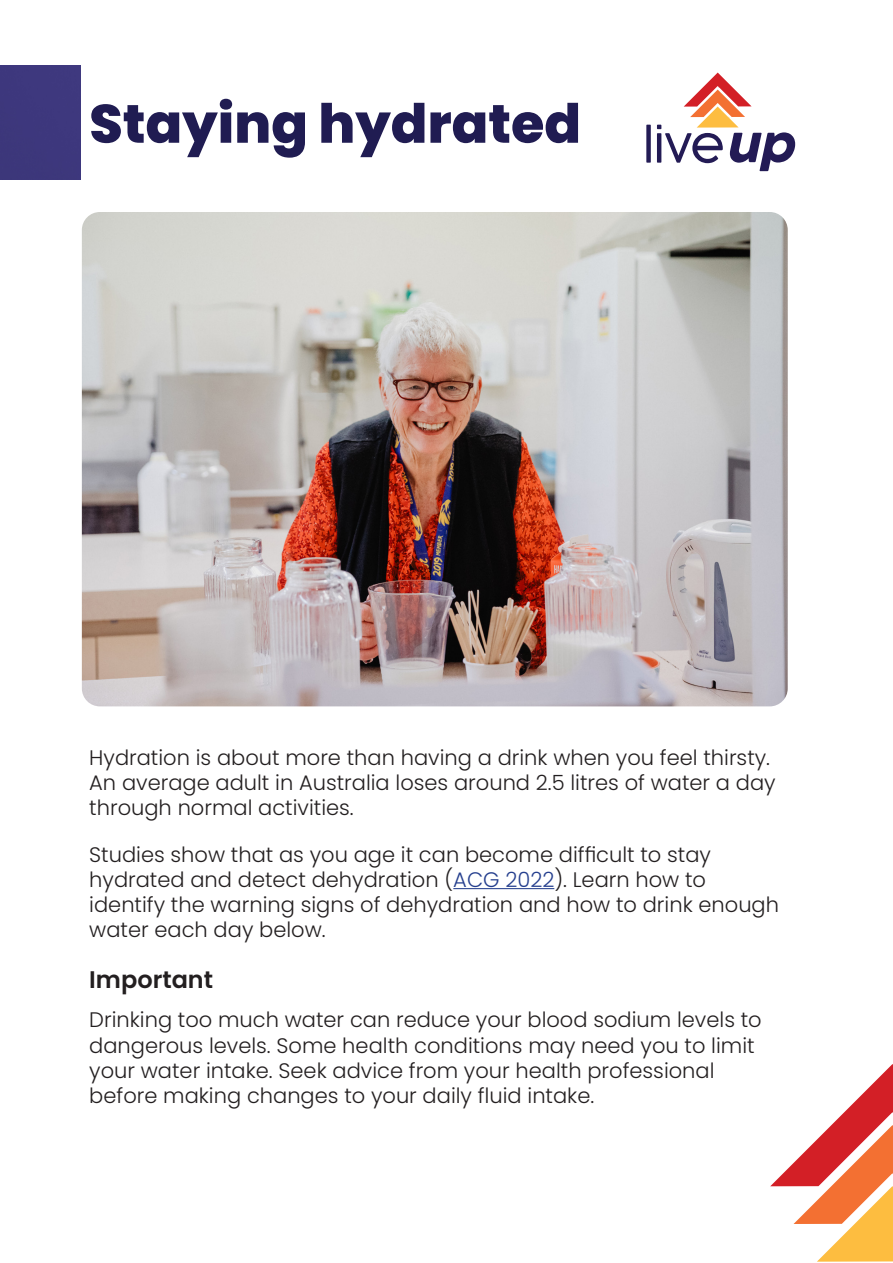
<style>
.page{position:relative;width:893px;height:1263px;background:#fff}
.page>*{position:absolute;margin:0;border:0;box-sizing:border-box;transform-origin:0 0}
.t1{font:800 54px "Poppins";color:#201c52}
.t2{font:600 24px "Poppins";color:#231f20}
.t3{font:300 21px/25.2px "Poppins";color:#231f20}
.s1{color:#253f8e}
</style>
<div class="page">
<svg style="left:770px;top:1064px;width:123px;height:198px"></svg>
<hr style="left:453px;top:888px;width:101px;height:1px;background:#253f8e">
<svg style="left:646px;top:125px;width:5px;height:38px"></svg>
<svg style="left:657px;top:73px;width:138px;height:98px"></svg>
<div style="left:0;top:65px;width:81px;height:114px;background:#3d377d"></div>
<img style="left:82px;top:212px;width:706px;height:494px">
<h1 class="t1" style="left:89px;top:93px;width:493px">Staying hydrated</h1>
<p class="t3" style="left:89px;top:745px;width:688px">Hydration is about more than having a drink when you feel thirsty.<br>An average adult in Australia loses around 2.5 litres of water a day through normal activities.</p>
<p class="t3" style="left:89px;top:842px;width:691px">Studies show that as you age it can become difficult to stay hydrated and detect dehydration (<span class="s1">ACG 2022</span>). Learn how to identify the warning signs of dehydration and how to drink enough water each day below.</p>
<p class="t2" style="left:89px;top:965px;width:125px">Important</p>
<p class="t3" style="left:89px;top:1008px;width:674px">Drinking too much water can reduce your blood sodium levels to dangerous levels. Some health conditions may need you to limit your water intake. Seek advice from your health professional before making changes to your daily fluid intake.</p>
</div>
